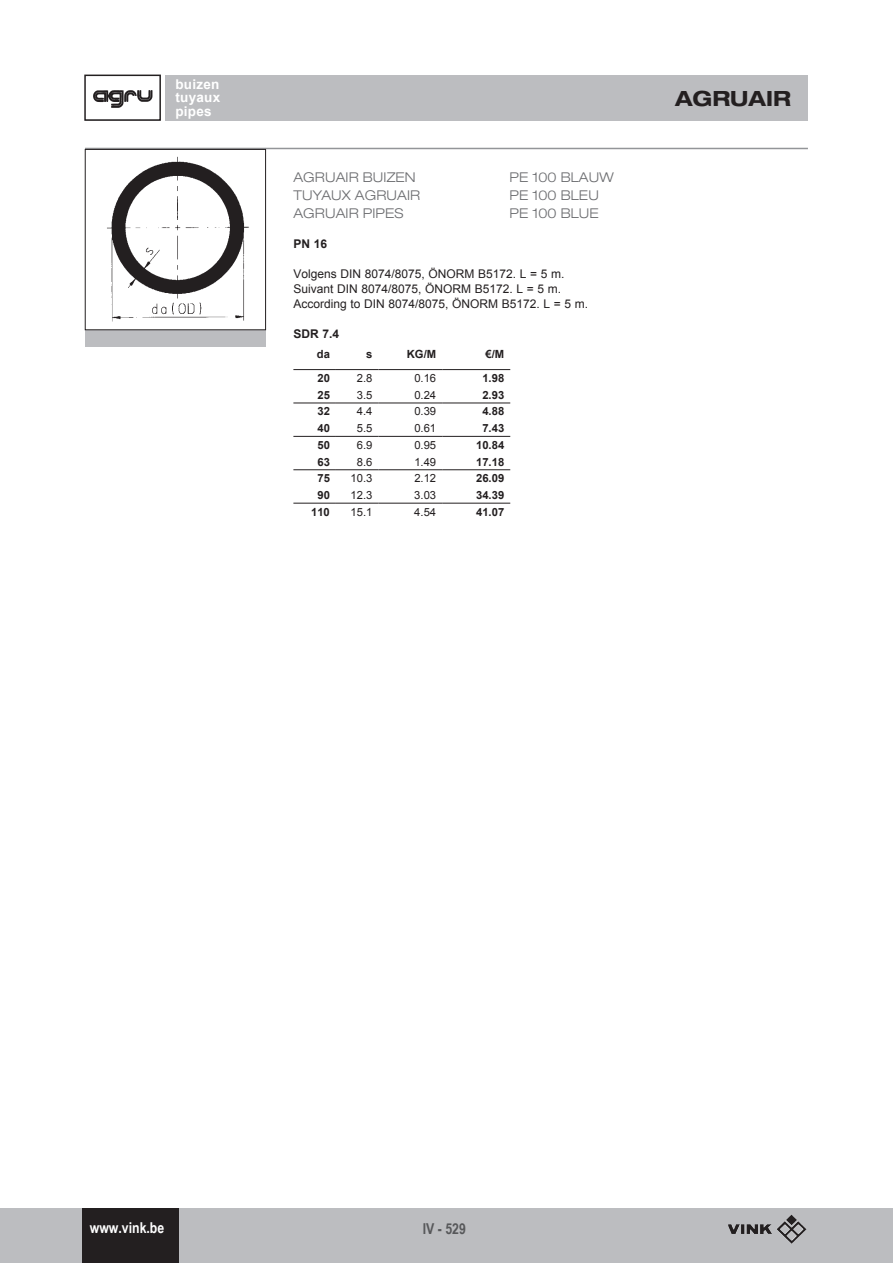
<style>
.page{position:relative;width:893px;height:1263px;background:#fff}
.page>*{position:absolute;margin:0;border:0;box-sizing:border-box;transform-origin:0 0}
.t1{font:700 expanded 21px "Helvetica Neue LT";color:#231f20}
.t2{font:700 15px "Arial Narrow";color:#fff}
.t3{font:700 15px "Arial Narrow";color:#57585a}
.t4{font:300 expanded 13.5px "Helvetica Neue LT";letter-spacing:.01em;color:#6c6d70}
.t5{font:700 13.5px/13.5px "Arial";letter-spacing:.02em;color:#fff;text-align:justify}
.t6{font:12px/15px "Arial";color:#231f20}
.t7{font:700 12px "Arial";color:#231f20}
.t8{font:700 11.25px "Arial";color:#231f20}
.t9{font:11.25px "Arial";color:#231f20}
</style>
<div class="page">
<div style="left:0;top:1209px;width:893px;height:54px;background:#bcbdc0"></div>
<div style="left:82px;top:1209px;width:96px;height:54px;background:#231f20"></div>
<div style="left:166px;top:75px;width:642px;height:45px;background:#bcbdc0"></div>
<img style="left:93px;top:90px;width:60px;height:18px">
<div style="left:84px;top:75px;width:77px;height:46px;border:2px solid #231f20"></div>
<hr style="left:85px;top:148px;width:723px;height:1px;background:#939598">
<div style="left:85px;top:330px;width:181px;height:17px;background:#bcbdc0"></div>
<img style="left:777px;top:1214px;width:29px;height:30px">
<hr style="left:293px;top:369px;width:43px;height:1px;background:#231f20">
<hr style="left:336px;top:369px;width:42px;height:1px;background:#231f20">
<hr style="left:378px;top:369px;width:64px;height:1px;background:#231f20">
<hr style="left:442px;top:369px;width:68px;height:1px;background:#231f20">
<hr style="left:293px;top:403px;width:43px;height:1px;background:#231f20">
<hr style="left:336px;top:403px;width:42px;height:1px;background:#231f20">
<hr style="left:378px;top:403px;width:64px;height:1px;background:#231f20">
<hr style="left:442px;top:403px;width:68px;height:1px;background:#231f20">
<hr style="left:293px;top:436px;width:43px;height:1px;background:#231f20">
<hr style="left:336px;top:436px;width:42px;height:1px;background:#231f20">
<hr style="left:378px;top:436px;width:64px;height:1px;background:#231f20">
<hr style="left:442px;top:436px;width:68px;height:1px;background:#231f20">
<hr style="left:293px;top:469px;width:43px;height:1px;background:#231f20">
<hr style="left:336px;top:469px;width:42px;height:1px;background:#231f20">
<hr style="left:378px;top:469px;width:64px;height:1px;background:#231f20">
<hr style="left:442px;top:469px;width:68px;height:1px;background:#231f20">
<hr style="left:293px;top:503px;width:43px;height:1px;background:#231f20">
<hr style="left:336px;top:503px;width:42px;height:1px;background:#231f20">
<hr style="left:378px;top:503px;width:64px;height:1px;background:#231f20">
<hr style="left:442px;top:503px;width:68px;height:1px;background:#231f20">
<img style="left:107px;top:156px;width:142px;height:166px">
<div style="left:85px;top:149px;width:181px;height:181px;border:1px solid #231f20"></div>
<p class="t5" style="left:175px;top:77px;width:46px">buizen tuyaux pipes</p>
<p class="t4" style="left:293px;top:169px;width:124px">AGRUAIR BUIZEN</p>
<p class="t4" style="left:509px;top:169px;width:106px">PE 100 BLAUW</p>
<p class="t4" style="left:293px;top:187px;width:128px">TUYAUX AGRUAIR</p>
<p class="t4" style="left:509px;top:187px;width:91px">PE 100 BLEU</p>
<p class="t4" style="left:293px;top:205px;width:112px">AGRUAIR PIPES</p>
<p class="t4" style="left:509px;top:205px;width:91px">PE 100 BLUE</p>
<p class="t7" style="left:293px;top:236px;width:35px">PN 16</p>
<p class="t6" style="left:293px;top:266px;width:296px">Volgens DIN 8074/8075, ÖNORM B5172. L = 5 m.<br>Suivant DIN 8074/8075, ÖNORM B5172. L = 5 m.<br>According to DIN 8074/8075, ÖNORM B5172. L = 5 m.</p>
<p class="t7" style="left:293px;top:326px;width:47px">SDR 7.4</p>
<p class="t8" style="left:317px;top:347px;width:15px">da</p>
<p class="t8" style="left:366px;top:347px;width:8px">s</p>
<p class="t8" style="left:407px;top:347px;width:31px">KG/M</p>
<p class="t8" style="left:485px;top:347px;width:20px">€/M</p>
<p class="t8" style="left:317px;top:371px;width:14px">20</p>
<p class="t9" style="left:357px;top:371px;width:17px">2.8</p>
<p class="t9" style="left:414px;top:371px;width:23px">0.16</p>
<p class="t8" style="left:482px;top:371px;width:23px">1.98</p>
<p class="t8" style="left:317px;top:387px;width:14px">25</p>
<p class="t9" style="left:357px;top:387px;width:17px">3.5</p>
<p class="t9" style="left:414px;top:387px;width:23px">0.24</p>
<p class="t8" style="left:482px;top:387px;width:23px">2.93</p>
<p class="t8" style="left:317px;top:404px;width:14px">32</p>
<p class="t9" style="left:357px;top:404px;width:17px">4.4</p>
<p class="t9" style="left:414px;top:404px;width:23px">0.39</p>
<p class="t8" style="left:482px;top:404px;width:23px">4.88</p>
<p class="t8" style="left:317px;top:421px;width:14px">40</p>
<p class="t9" style="left:357px;top:421px;width:17px">5.5</p>
<p class="t9" style="left:414px;top:421px;width:23px">0.61</p>
<p class="t8" style="left:482px;top:421px;width:23px">7.43</p>
<p class="t8" style="left:317px;top:437px;width:14px">50</p>
<p class="t9" style="left:357px;top:437px;width:17px">6.9</p>
<p class="t9" style="left:414px;top:437px;width:23px">0.95</p>
<p class="t8" style="left:476px;top:437px;width:30px">10.84</p>
<p class="t8" style="left:317px;top:454px;width:14px">63</p>
<p class="t9" style="left:357px;top:454px;width:17px">8.6</p>
<p class="t9" style="left:414px;top:454px;width:23px">1.49</p>
<p class="t8" style="left:476px;top:454px;width:30px">17.18</p>
<p class="t8" style="left:317px;top:471px;width:14px">75</p>
<p class="t9" style="left:351px;top:471px;width:23px">10.3</p>
<p class="t9" style="left:414px;top:471px;width:23px">2.12</p>
<p class="t8" style="left:476px;top:471px;width:30px">26.09</p>
<p class="t8" style="left:317px;top:487px;width:14px">90</p>
<p class="t9" style="left:351px;top:488px;width:23px">12.3</p>
<p class="t9" style="left:414px;top:488px;width:23px">3.03</p>
<p class="t8" style="left:476px;top:487px;width:30px">34.39</p>
<p class="t8" style="left:311px;top:504px;width:20px">110</p>
<p class="t9" style="left:351px;top:504px;width:23px">15.1</p>
<p class="t9" style="left:414px;top:504px;width:23px">4.54</p>
<p class="t8" style="left:476px;top:504px;width:30px">41.07</p>
<h1 class="t1" style="left:675px;top:85px;width:117px">AGRUAIR</h1>
<p class="t2" style="left:90px;top:1216px;width:76px">www.vink.be</p>
<p class="t3" style="left:423px;top:1217px;width:45px">IV - 529</p>
</div>
